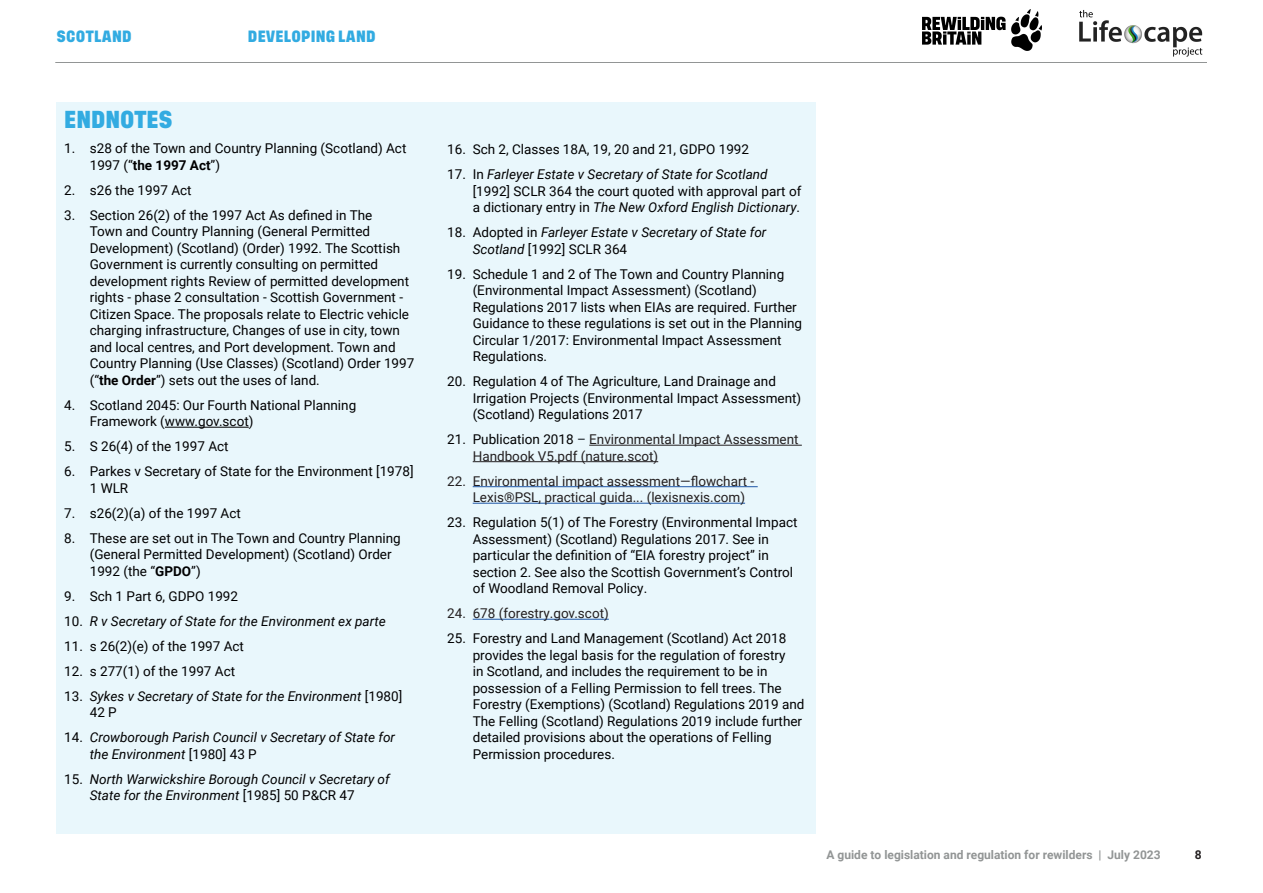
<style>
.page{position:relative;width:1263px;height:893px;background:#fff}
.page>*{position:absolute;margin:0;border:0;box-sizing:border-box;transform-origin:0 0}
.t1{font:600 18px "Tusker Grotesk 7600";color:#32abe1}
.t2{font:13.5px/16.5px "Roboto";color:#000001}
.t3{font:italic 13.5px/16.5px "Roboto";color:#000001}
.t4{font:13.5px/16.5px "Roboto";color:#231f20}
.t5{font:700 12px "Roboto";color:#929595}
.t6{font:600 12px "Tusker Grotesk 7600";letter-spacing:.025em;color:#32abe1}
.t7{font:700 12px "Roboto";color:#231f20}
.s1{font-weight:700}
.s2{font-style:normal}
.s3{color:#000001}
.s4{color:#11181e}
.s5{font-style:inherit}
</style>
<div class="page">
<hr style="left:55px;top:62px;width:1152px;height:1px;background:#929595">
<div style="left:56px;top:102px;width:760px;height:731px;background:#e9f7fc"></div>
<hr style="left:165px;top:427px;width:84px;height:1px;background:#000001">
<hr style="left:589px;top:445px;width:213px;height:1px;background:#231f20">
<hr style="left:473px;top:461px;width:185px;height:1px;background:#231f20">
<hr style="left:473px;top:486px;width:285px;height:1px;background:#1e56a6">
<hr style="left:473px;top:503px;width:272px;height:1px;background:#1e56a6">
<hr style="left:473px;top:619px;width:136px;height:1px;background:#1e56a6">
<img style="left:923px;top:9px;width:118px;height:42px">
<img style="left:1079px;top:10px;width:124px;height:47px">
<p class="t6" style="left:56px;top:29px;width:77px">SCOTLAND</p>
<p class="t6" style="left:248px;top:29px;width:129px">DEVELOPING LAND</p>
<h1 class="t1" style="left:64px;top:108px;width:110px">ENDNOTES</h1>
<p class="t2" style="left:90px;top:140px;width:318px;text-indent:-26px">1. s28 of the Town and Country Planning (Scotland) Act<br>1997 (“<span class="s1">the 1997 Act</span>”)</p>
<p class="t2" style="left:64px;top:181px;width:129px">2. s26 the 1997 Act</p>
<p class="t2" style="left:90px;top:206px;width:326px;text-indent:-25px">3. Section 26(2) of the 1997 Act As defined in The<br>Town and Country Planning (General Permitted Development) (Scotland) (Order) 1992. The Scottish Government is currently consulting on permitted development rights Review of permitted development rights - phase 2 consultation - Scottish Government - Citizen Space. The proposals relate to Electric vehicle charging infrastructure, Changes of use in city, town and local centres, and Port development. Town and Country Planning (Use Classes) (Scotland) Order 1997 (“<span class="s1">the Order</span>”) sets out the uses of land.</p>
<p class="t2" style="left:90px;top:396px;width:268px;text-indent:-26px">4. Scotland 2045: Our Fourth National Planning<br>Framework (www.gov.scot)</p>
<p class="t2" style="left:64px;top:438px;width:166px">5. S 26(4) of the 1997 Act</p>
<p class="t2" style="left:90px;top:463px;width:325px;text-indent:-26px">6. Parkes v Secretary of State for the Environment [1978]<br>1 WLR</p>
<p class="t2" style="left:64px;top:504px;width:178px">7. s26(2)(a) of the 1997 Act</p>
<p class="t2" style="left:90px;top:529px;width:313px;text-indent:-26px">8. These are set out in The Town and Country Planning (General Permitted Development) (Scotland) Order<br>1992 (the “<span class="s1">GPDO</span>”)</p>
<p class="t2" style="left:64px;top:587px;width:175px">9. Sch 1 Part 6, GDPO 1992</p>
<p class="t3" style="left:64px;top:612px;width:323px"><span class="s2">10.</span> R v Secretary of State for the Environment ex parte</p>
<p class="t2" style="left:64px;top:637px;width:181px">11. s 26(2)(e) of the 1997 Act</p>
<p class="t2" style="left:64px;top:662px;width:172px">12. s 277(1) of the 1997 Act</p>
<p class="t3" style="left:90px;top:687px;width:314px;text-indent:-26px"><span class="s2">13.</span> Sykes v Secretary of State for the Environment <span class="s2">[1980]<br>42 P</span></p>
<p class="t3" style="left:90px;top:729px;width:307px;text-indent:-26px"><span class="s2">14.</span> Crowborough Parish Council v Secretary of State for the Environment <span class="s2">[1980] 43 P</span></p>
<p class="t3" style="left:90px;top:770px;width:301px;text-indent:-25px"><span class="s2">15.</span> North Warwickshire Borough Council v Secretary of<br>State for the Environment <span class="s2">[1985] 50 P&amp;CR 47</span></p>
<p class="t2" style="left:447px;top:141px;width:303px">16. Sch 2, Classes 18A, 19, 20 and 21, GDPO 1992</p>
<p class="t3" style="left:473px;top:166px;width:330px;text-indent:-25px"><span class="s2">17. In</span> Farleyer Estate v Secretary of State for Scotland <span class="s2">[1992] SCLR 364 the court quoted with approval part of a dictionary entry in</span> The New Oxford English Dictionary<span class="s2">.</span></p>
<p class="t3" style="left:473px;top:224px;width:295px;text-indent:-26px"><span class="s2">18. Adopted in</span> Farleyer Estate v Secretary of State for<br>Scotland <span class="s2">[1992] SCLR 364</span></p>
<p class="t2" style="left:473px;top:265px;width:331px;text-indent:-26px">19. Schedule 1 and 2 of The Town and Country Planning (Environmental Impact Assessment) (Scotland)<br>Regulations 2017 lists when EIAs are required. Further Guidance to these regulations is set out in the Planning Circular 1/2017: Environmental Impact Assessment Regulations.</p>
<p class="t2" style="left:473px;top:373px;width:330px;text-indent:-26px">20. Regulation 4 of The Agriculture, Land Drainage and<br>Irrigation Projects (Environmental Impact Assessment) (Scotland) Regulations 2017</p>
<p class="t4" style="left:473px;top:431px;width:327px;text-indent:-26px"><span class="s3">21. Publication 2018</span> <span class="s4">–</span> Environmental Impact Assessment<br>Handbook V5.pdf (nature.scot)</p>
<p class="t4" style="left:473px;top:472px;width:283px;text-indent:-26px">22. Environmental impact assessment—flowchart -<br>Lexis®PSL, practical guida... (lexisnexis.com)</p>
<p class="t2" style="left:473px;top:514px;width:326px;text-indent:-26px">23. Regulation 5(1) of The Forestry (Environmental Impact Assessment) (Scotland) Regulations 2017. See in particular the definition of “EIA forestry project” in section 2. See also the Scottish Government’s Control of Woodland Removal Policy.</p>
<p class="t4" style="left:447px;top:605px;width:163px">24. 678 (forestry.gov.scot)</p>
<p class="t2" style="left:473px;top:630px;width:333px;text-indent:-26px">25. Forestry and Land Management (Scotland) Act 2018 provides the legal basis for the regulation of forestry<br>in Scotland, and includes the requirement to be in possession of a Felling Permission to fell trees. The Forestry (Exemptions) (Scotland) Regulations 2019 and The Felling (Scotland) Regulations 2019 include further detailed provisions about the operations of Felling Permission procedures.</p>
<p class="t5" style="left:826px;top:846px;width:336px">A guide to legislation and regulation for rewilders | Ju<span class="s5">ly</span> 2023</p>
<p class="t7" style="left:1195px;top:846px;width:8px">8</p>
</div>
